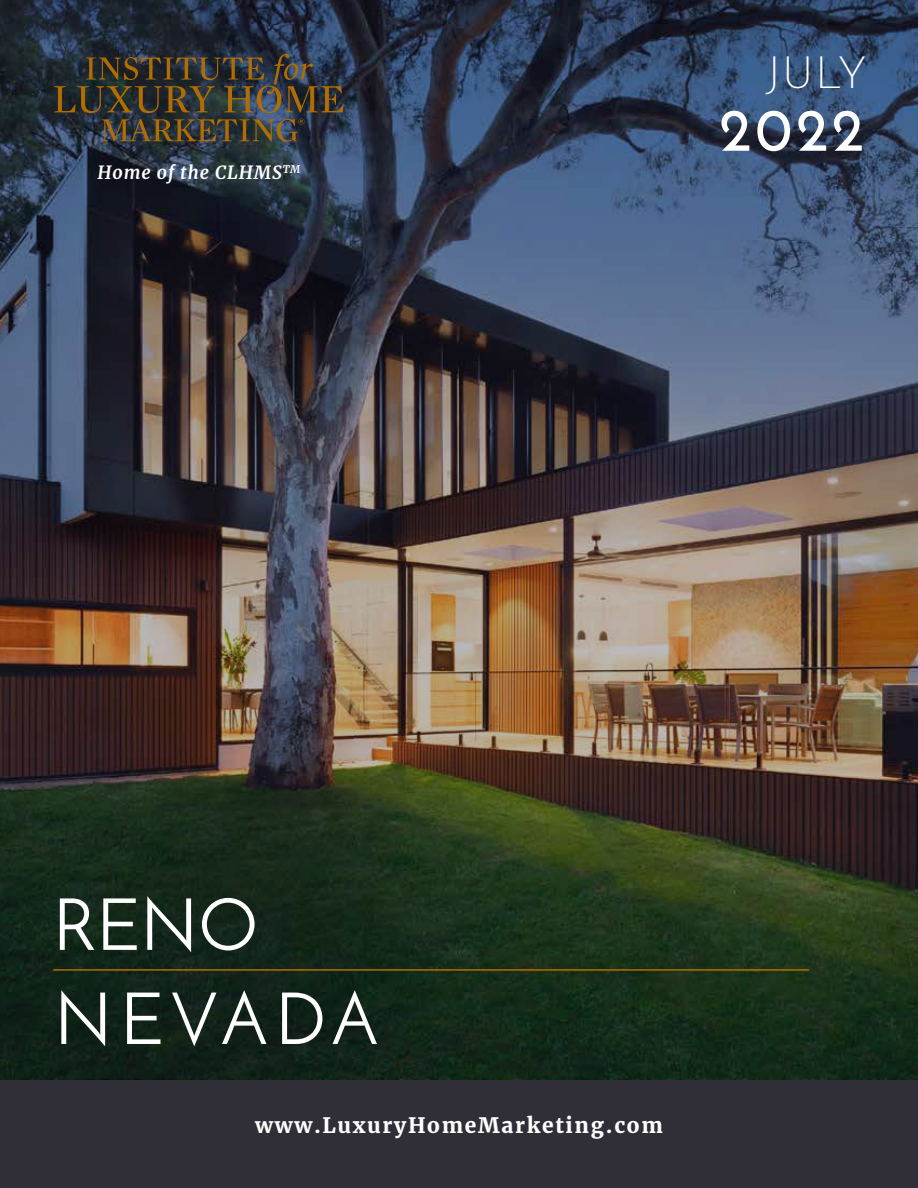
<style>
.page{position:relative;width:918px;height:1188px;background:#fff}
.page>*{position:absolute;margin:0;border:0;box-sizing:border-box;transform-origin:0 0}
.t1{font:72px/94.1px "Josefin Sans";letter-spacing:.06em;color:#fff}
.t2{font:600 60px "Josefin Sans";color:#fff}
.t3{font:300 45px "Josefin Sans";color:#fff}
.t4{font:700 21px "Merriweather";letter-spacing:.08em;color:#fff}
.t5{font:italic 700 18px "Merriweather";letter-spacing:.05em;color:#fff}
</style>
<div class="page">
<img style="left:0;top:0;width:918px;height:1079px">
<div style="left:0;top:1080px;width:918px;height:108px;background:#302f37"></div>
<hr style="left:53px;top:969px;width:756px;height:2px;background:#b16d03">
<svg style="left:54px;top:54px;width:290px;height:88px;background:#3e3b34"></svg>
<p class="t5" style="left:98px;top:161px;width:204px">Home of the CLHMS<sup>TM</sup></p>
<h3 class="t3" style="left:768px;top:45px;width:99px">JULY</h3>
<h2 class="t2" style="left:719px;top:92px;width:147px">2022</h2>
<h1 class="t1" style="left:52px;top:877px;width:327px">RENO<br>NEVADA</h1>
<p class="t4" style="left:255px;top:1112px;width:409px">www.LuxuryHomeMarketing.com</p>
</div>
